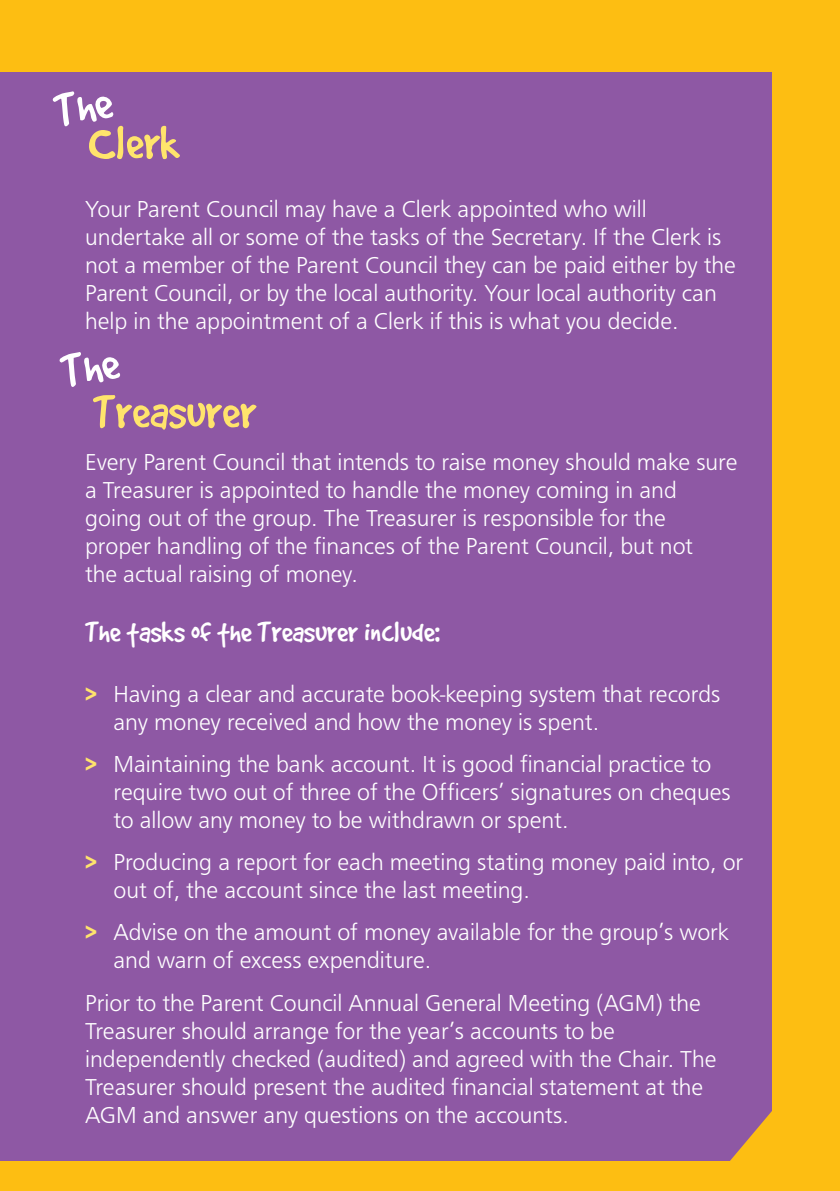
<style>
.page{position:relative;width:840px;height:1191px;background:#fff}
.page>*{position:absolute;margin:0;border:0;box-sizing:border-box;transform-origin:0 0}
.t1{font:52px "Good Dog Plain";color:#ffe46c}
.t2{font:32px "Good Dog Plain";color:#fff}
.t3{font:300 24px/28px "Frutus T";color:#fff}
.s1{font-size:60px}
.s2{font-weight:700;color:#ffe46c}
</style>
<div class="page">
<div style="left:0;top:0;width:839px;height:1191px;background:#fdbe12"></div>
<div style="left:0;top:72px;width:771px;height:1088px;background:#8e58a4"></div>
<svg style="left:728px;top:1107px;width:44px;height:54px"></svg>
<p class="t1" style="left:88px;top:117px;width:93px"><span class="s1">C</span>lerk</p>
<p class="t3" style="left:85px;top:195px;width:652px">Your Parent Council may have a Clerk appointed who will undertake all or some of the tasks of the Secretary. If the Clerk is not a member of the Parent Council they can be paid either by the Parent Council, or by the local authority. Your local authority can help in the appointment of a Clerk if this is what you decide.</p>
<p class="t1" style="left:93px;top:387px;width:165px">Treasurer</p>
<p class="t3" style="left:85px;top:447px;width:653px">Every Parent Council that intends to raise money should make sure a Treasurer is appointed to handle the money coming in and going out of the group. The Treasurer is responsible for the proper handling of the finances of the Parent Council, but not<br>the actual raising of money.</p>
<p class="t2" style="left:85px;top:616px;width:356px">The tasks of the Treasurer include:</p>
<p class="t3" style="left:113px;top:679px;width:608px;text-indent:-28px"><span class="s2">&gt;</span> Having a clear and accurate book-keeping system that records any money received and how the money is spent.</p>
<p class="t3" style="left:113px;top:749px;width:618px;text-indent:-28px"><span class="s2">&gt;</span> Maintaining the bank account. It is good financial practice to require two out of three of the Officers’ signatures on cheques to allow any money to be withdrawn or spent.</p>
<p class="t3" style="left:113px;top:848px;width:631px;text-indent:-28px"><span class="s2">&gt;</span> Producing a report for each meeting stating money paid into, or out of, the account since the last meeting.</p>
<p class="t3" style="left:113px;top:918px;width:617px;text-indent:-28px"><span class="s2">&gt;</span> Advise on the amount of money available for the group’s work and warn of excess expenditure.</p>
<p class="t3" style="left:85px;top:988px;width:632px">Prior to the Parent Council Annual General Meeting (AGM) the Treasurer should arrange for the year’s accounts to be independently checked (audited) and agreed with the Chair. The Treasurer should present the audited financial statement at the AGM and answer any questions on the accounts.</p>
</div>
